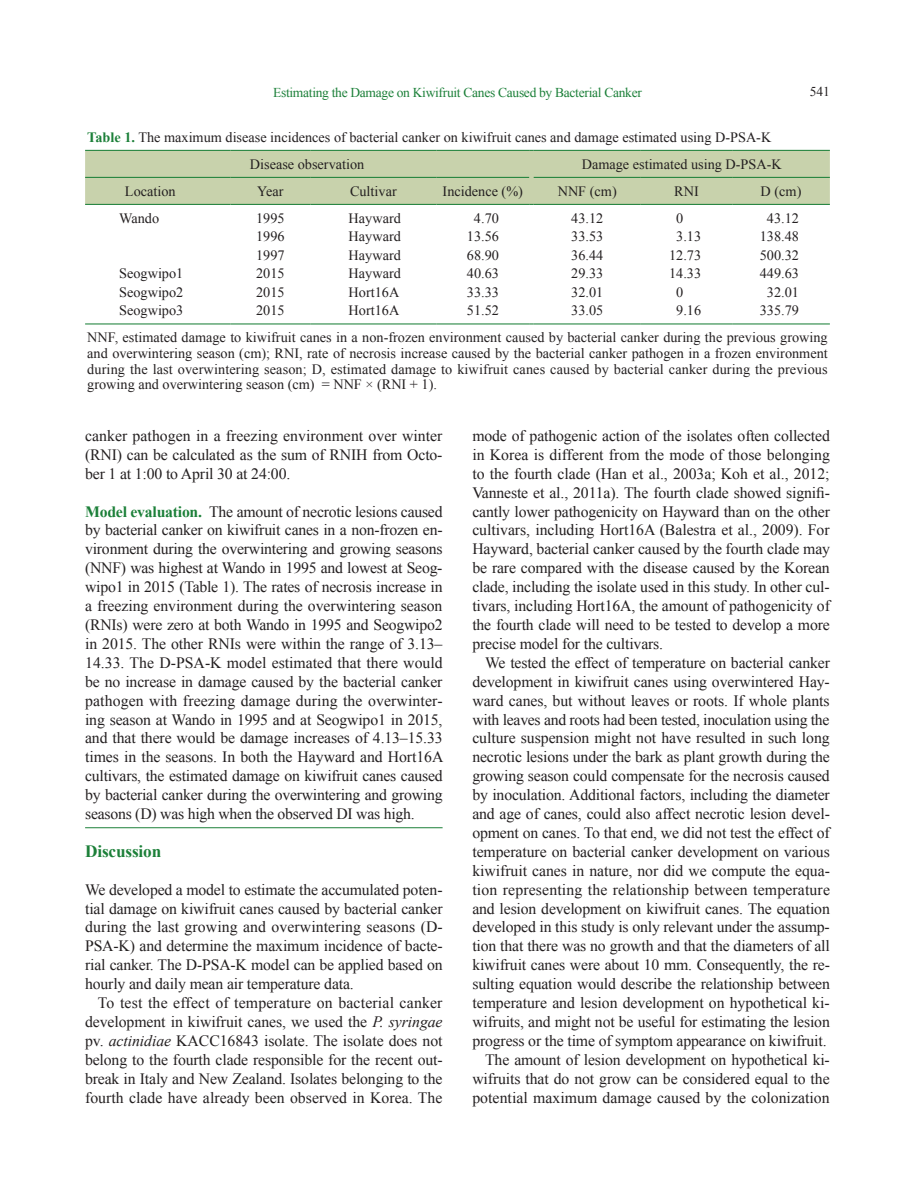
<style>
.page{position:relative;width:915px;height:1191px;background:#fff}
.page>*{position:absolute;margin:0;border:0;box-sizing:border-box;transform-origin:0 0}
.t1{font:700 17.25px "Times New Roman";letter-spacing:-.01em;color:#1c8039}
.t2{font:15.75px/18.9px "Times New Roman";letter-spacing:-.01em;color:#231f20;text-align:justify}
.t3{font:14.25px/27px "Times New Roman";color:#231f20}
.t4{font:13.5px "Times New Roman";letter-spacing:-.02em;color:#1c8039}
.t5{font:13.5px "Times New Roman";color:#231f20}
.s1{font-weight:700;color:#1c8039}
.s2{font-style:italic}
</style>
<div class="page">
<hr style="left:85px;top:827px;width:357px;height:1px;background:#1c8039">
<hr style="left:85px;top:323px;width:145px;height:1px;background:#1c8039">
<hr style="left:230px;top:323px;width:80px;height:1px;background:#1c8039">
<hr style="left:310px;top:323px;width:126px;height:1px;background:#1c8039">
<hr style="left:533px;top:323px;width:107px;height:1px;background:#1c8039">
<hr style="left:640px;top:323px;width:92px;height:1px;background:#1c8039">
<hr style="left:732px;top:323px;width:97px;height:1px;background:#1c8039">
<hr style="left:436px;top:323px;width:93px;height:1px;background:#1c8039">
<svg style="left:85px;top:150px;width:744px;height:55px;background:#becda5"></svg>
<p class="t4" style="left:273px;top:83px;width:370px">Estimating the Damage on Kiwifruit Canes Caused by Bacterial Canker</p>
<p class="t3" style="left:250px;top:123px;width:522px;text-indent:-163px"><span class="s1">Table 1.</span> The maximum disease incidences of bacterial canker on kiwifruit canes and damage estimated using D-PSA-K<br>Disease observation</p>
<p class="t3" style="left:581px;top:150px;width:201px">Damage estimated using D-PSA-K</p>
<p class="t5" style="left:809px;top:83px;width:21px">541</p>
<p class="t3" style="left:125px;top:177px;width:52px">Location</p>
<p class="t3" style="left:257px;top:177px;width:28px">Year</p>
<p class="t3" style="left:350px;top:177px;width:48px">Cultivar</p>
<p class="t3" style="left:442px;top:177px;width:82px">Incidence (%)</p>
<p class="t3" style="left:557px;top:177px;width:60px">NNF (cm)</p>
<p class="t3" style="left:674px;top:177px;width:26px">RNI</p>
<p class="t3" style="left:760px;top:177px;width:42px">D (cm)</p>
<p class="t3" style="left:119px;top:204px;width:42px">Wando</p>
<p class="t3" style="left:256px;top:204px;width:30px">1995</p>
<p class="t3" style="left:348px;top:204px;width:54px">Hayward</p>
<p class="t3" style="left:474px;top:204px;width:26px">4.70</p>
<p class="t3" style="left:571px;top:204px;width:34px">43.12</p>
<p class="t3" style="left:676px;top:204px;width:9px">0</p>
<p class="t3" style="left:766px;top:204px;width:34px">43.12</p>
<p class="t3" style="left:256px;top:223px;width:30px">1996</p>
<p class="t3" style="left:348px;top:223px;width:54px">Hayward</p>
<p class="t3" style="left:466px;top:223px;width:34px">13.56</p>
<p class="t3" style="left:571px;top:223px;width:34px">33.53</p>
<p class="t3" style="left:676px;top:223px;width:26px">3.13</p>
<p class="t3" style="left:759px;top:223px;width:41px">138.48</p>
<p class="t3" style="left:256px;top:241px;width:30px">1997</p>
<p class="t3" style="left:348px;top:241px;width:54px">Hayward</p>
<p class="t3" style="left:466px;top:241px;width:34px">68.90</p>
<p class="t3" style="left:571px;top:241px;width:34px">36.44</p>
<p class="t3" style="left:669px;top:241px;width:34px">12.73</p>
<p class="t3" style="left:759px;top:241px;width:41px">500.32</p>
<p class="t3" style="left:119px;top:260px;width:66px">Seogwipo1</p>
<p class="t3" style="left:256px;top:260px;width:30px">2015</p>
<p class="t3" style="left:348px;top:260px;width:54px">Hayward</p>
<p class="t3" style="left:466px;top:260px;width:34px">40.63</p>
<p class="t3" style="left:571px;top:260px;width:34px">29.33</p>
<p class="t3" style="left:669px;top:260px;width:34px">14.33</p>
<p class="t3" style="left:759px;top:260px;width:41px">449.63</p>
<p class="t3" style="left:119px;top:278px;width:66px">Seogwipo2</p>
<p class="t3" style="left:256px;top:278px;width:30px">2015</p>
<p class="t3" style="left:348px;top:278px;width:52px">Hort16A</p>
<p class="t3" style="left:466px;top:278px;width:34px">33.33</p>
<p class="t3" style="left:571px;top:278px;width:34px">32.01</p>
<p class="t3" style="left:676px;top:278px;width:9px">0</p>
<p class="t3" style="left:766px;top:278px;width:34px">32.01</p>
<p class="t3" style="left:119px;top:297px;width:66px">Seogwipo3</p>
<p class="t3" style="left:256px;top:297px;width:30px">2015</p>
<p class="t3" style="left:348px;top:297px;width:52px">Hort16A</p>
<p class="t3" style="left:466px;top:297px;width:34px">51.52</p>
<p class="t3" style="left:571px;top:297px;width:34px">33.05</p>
<p class="t3" style="left:676px;top:297px;width:26px">9.16</p>
<p class="t3" style="left:87px;top:297px;width:741px;text-indent:672px">335.79<br>NNF, estimated damage to kiwifruit canes in a non-frozen environment caused by bacterial canker during the previous growing</p>
<p class="t3" style="left:87px;top:345px;width:741px;line-height:15.6px;text-align:justify">and overwintering season (cm); RNI, rate of necrosis increase caused by the bacterial canker pathogen in a frozen environment during the last overwintering season; D, estimated damage to kiwifruit canes caused by bacterial canker during the previous growing and overwintering season (cm) = NNF × (RNI + 1).</p>
<p class="t2" style="left:85px;top:426px;width:359px">canker pathogen in a freezing environment over winter (RNI) can be calculated as the sum of RNIH from Octo&shy;ber 1 at 1:00 to April 30 at 24:00.</p>
<p class="t2" style="left:85px;top:501px;width:360px"><span class="s1">Model evaluation.</span> The amount of necrotic lesions caused by bacterial canker on kiwifruit canes in a non-frozen en&shy;vironment during the overwintering and growing seasons (NNF) was highest at Wando in 1995 and lowest at Seog&shy;wipo1 in 2015 (Table 1). The rates of necrosis increase in a freezing environment during the overwintering season (RNIs) were zero at both Wando in 1995 and Seogwipo2 in 2015. The other RNIs were within the range of 3.13– 14.33. The D-PSA-K model estimated that there would be no increase in damage caused by the bacterial canker pathogen with freezing damage during the overwinter&shy;ing season at Wando in 1995 and at Seogwipo1 in 2015, and that there would be damage increases of 4.13–15.33 times in the seasons. In both the Hayward and Hort16A cultivars, the estimated damage on kiwifruit canes caused by bacterial canker during the overwintering and growing seasons (D) was high when the observed DI was high.</p>
<p class="t1" style="left:85px;top:839px;width:78px">Discussion</p>
<p class="t2" style="left:85px;top:879px;width:359px">We developed a model to estimate the accumulated poten&shy;tial damage on kiwifruit canes caused by bacterial canker during the last growing and overwintering seasons (D-PSA-K) and determine the maximum incidence of bacte&shy;rial canker. The D-PSA-K model can be applied based on hourly and daily mean air temperature data.</p>
<p class="t2" style="left:85px;top:993px;width:359px;text-indent:13px">To test the effect of temperature on bacterial canker development in kiwifruit canes, we used the <span class="s2">P. syringae </span>pv. <span class="s2">actinidiae</span> KACC16843 isolate. The isolate does not belong to the fourth clade responsible for the recent out&shy;break in Italy and New Zealand. Isolates belonging to the fourth clade have already been observed in Korea. The</p>
<p class="t2" style="left:472px;top:426px;width:359px">mode of pathogenic action of the isolates often collected in Korea is different from the mode of those belonging to the fourth clade (Han et al., 2003a; Koh et al., 2012; Vanneste et al., 2011a). The fourth clade showed signifi&shy;cantly lower pathogenicity on Hayward than on the other cultivars, including Hort16A (Balestra et al., 2009). For Hayward, bacterial canker caused by the fourth clade may be rare compared with the disease caused by the Korean clade, including the isolate used in this study. In other cul&shy;tivars, including Hort16A, the amount of pathogenicity of the fourth clade will need to be tested to develop a more precise model for the cultivars.</p>
<p class="t2" style="left:472px;top:653px;width:359px;text-align:right">We tested the effect of temperature on bacterial canker development in kiwifruit canes using overwintered Hay&shy;ward canes, but without leaves or roots. If whole plants with leaves and roots had been tested, inoculation using the culture suspension might not have resulted in such long necrotic lesions under the bark as plant growth during the growing season could compensate for the necrosis caused by inoculation. Additional factors, including the diameter and age of canes, could also affect necrotic lesion devel&shy;opment on canes. To that end, we did not test the effect of temperature on bacterial canker development on various kiwifruit canes in nature, nor did we compute the equa&shy;tion representing the relationship between temperature and lesion development on kiwifruit canes. The equation developed in this study is only relevant under the assump&shy;tion that there was no growth and that the diameters of all kiwifruit canes were about 10 mm. Consequently, the re&shy;sulting equation would describe the relationship between temperature and lesion development on hypothetical ki&shy;wifruits, and might not be useful for estimating the lesion progress or the time of symptom appearance on kiwifruit.<br>The amount of lesion development on hypothetical ki&shy;wifruits that do not grow can be considered equal to the potential maximum damage caused by the colonization</p>
</div>
